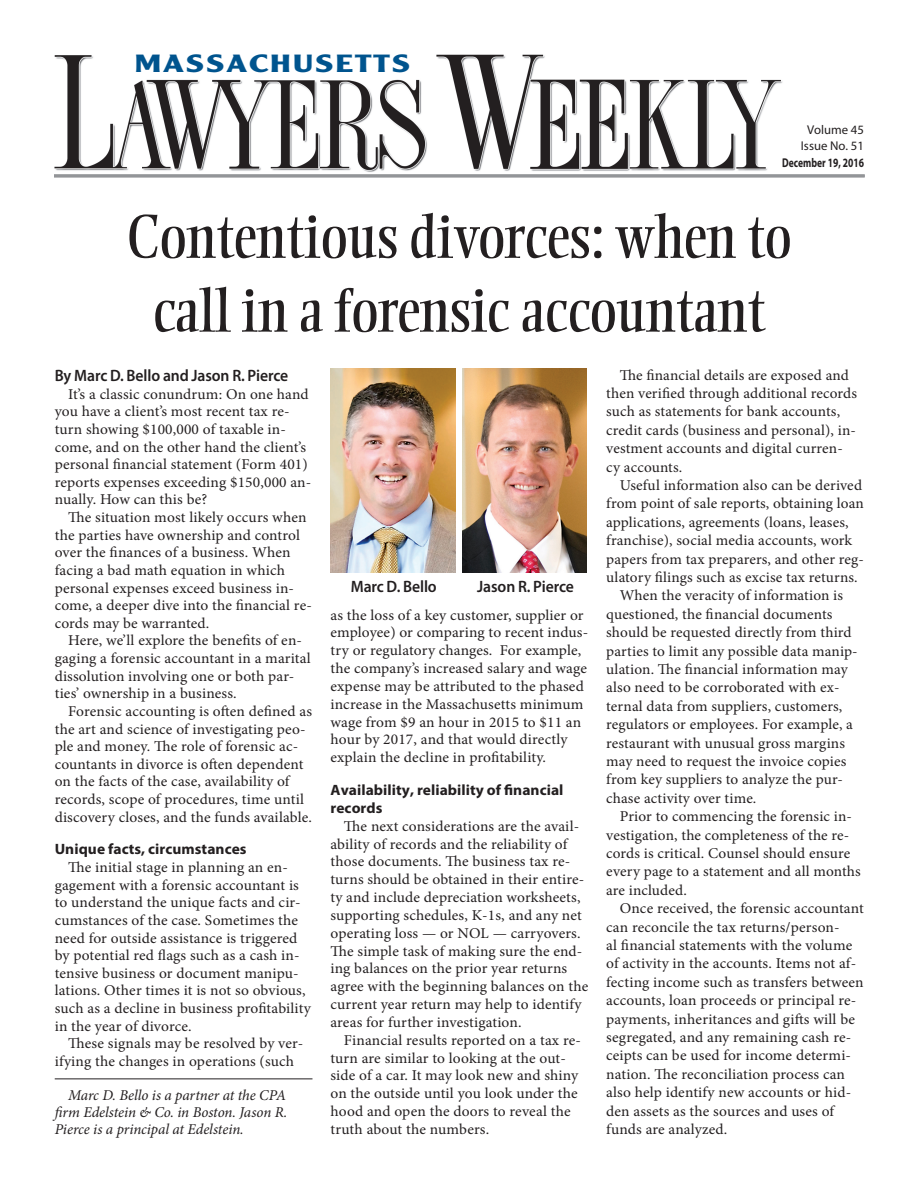
<style>
.page{position:relative;width:918px;height:1188px;background:#fff}
.page>*{position:absolute;margin:0;border:0;box-sizing:border-box;transform-origin:0 0}
.VShead{font:61.5px/73.8px "Ellington";letter-spacing:-.005em;color:#231f20;text-align:center;scale:.9 1}
.t1{font:700 24.45px "Clearface Gothic LH";letter-spacing:.06em;color:#00548e;scale:1.39 1}
.BYLINE{font:600 16.5px "Myriad Pro";letter-spacing:-.005em;color:#231f20;scale:.95 1}
.t2{font:15px/18.5px "Minion Pro";letter-spacing:.01em;color:#231f20}
.bio__n{font:italic 15px/17.2px "Minion Pro";letter-spacing:-.01em;color:#231f20;text-align:justify}
.BREAKER___space_abov{font:700 15px/17.9px "Myriad Pro";letter-spacing:.005em;color:#231f20}
.t3{font:12.75px/16.5px "Myriad Pro";color:#231f20;text-align:center}
.t4{font:700 12.75px "Myriad Pro";color:#231f20;scale:.75 1}
</style>
<div class="page">
<img style="left:55px;top:54px;width:728px;height:118px">
<hr style="left:54px;top:174px;width:811px;height:3px;background:#939598">
<img style="left:330px;top:369px;width:125px;height:204px">
<img style="left:462px;top:369px;width:125px;height:203px">
<hr style="left:55px;top:1078px;width:257px;height:1px;background:#231f20">
<p class="t1" style="left:135px;top:50px;width:200px">MASSACHUSETTS</p>
<p class="t3" style="left:801px;top:121px;width:65px">Volume 45<br>Issue No. 51</p>
<p class="t4" style="left:782px;top:154px;width:111px">December 19, 2016</p>
<p class="VShead" style="left:126px;top:201px;width:741px">Contentious divorces: when to call in a forensic accountant</p>
<p class="BYLINE" style="left:55px;top:365px;width:247px">By Marc D. Bello and Jason R. Pierce</p>
<p class="t2" style="left:55px;top:385px;width:258px;line-height:17.7px;text-indent:14px">It’s a classic conundrum: On one hand you have a client’s most recent tax re&shy;turn showing $100,000 of taxable in&shy;come, and on the other hand the client’s personal financial statement (Form 401) reports expenses exceeding $150,000 an&shy;nually. How can this be?</p>
<p class="t2" style="left:55px;top:509px;width:259px;line-height:17.7px;text-indent:14px">The situation most likely occurs when the parties have ownership and control over the finances of a business. When facing a bad math equation in which personal expenses exceed business in&shy;come, a deeper dive into the financial re&shy;cords may be warranted.</p>
<p class="t2" style="left:55px;top:632px;width:258px;line-height:17.7px;text-indent:14px">Here, we’ll explore the benefits of en&shy;gaging a forensic accountant in a marital dissolution involving one or both par&shy;ties’ ownership in a business.</p>
<p class="t2" style="left:55px;top:702px;width:259px;line-height:17.7px;text-indent:14px">Forensic accounting is often defined as the art and science of investigating peo&shy;ple and money. The role of forensic ac&shy;countants in divorce is often dependent on the facts of the case, availability of records, scope of procedures, time until discovery closes, and the funds available.</p>
<p class="BREAKER___space_abov" style="left:55px;top:840px;width:193px">Unique facts, circumstances</p>
<p class="t2" style="left:55px;top:858px;width:258px;line-height:17.7px;text-indent:14px">The initial stage in planning an en&shy;gagement with a forensic accountant is to understand the unique facts and cir&shy;cumstances of the case. Sometimes the need for outside assistance is triggered by potential red flags such as a cash in&shy;tensive business or document manipu&shy;lations. Other times it is not so obvious, such as a decline in business profitability in the year of divorce.</p>
<p class="t2" style="left:55px;top:1035px;width:250px;line-height:17.7px;text-indent:14px">These signals may be resolved by ver&shy;ifying the changes in operations (such</p>
<p class="bio__n" style="left:55px;top:1086px;width:234px;text-indent:14px">Marc D. Bello is a partner at the CPA firm Edelstein &amp; Co. in Boston. Jason R.<br>Pierce is a principal at Edelstein.</p>
<p class="BYLINE" style="left:351px;top:576px;width:92px">Marc D. Bello</p>
<p class="BYLINE" style="left:477px;top:576px;width:103px">Jason R. Pierce</p>
<p class="t2" style="left:330px;top:606px;width:259px;line-height:17.9px">as the loss of a key customer, supplier or employee) or comparing to recent indus&shy;try or regulatory changes. For example, the company’s increased salary and wage expense may be attributed to the phased increase in the Massachusetts minimum wage from $9 an hour in 2015 to $11 an hour by 2017, and that would directly explain the decline in profitability.</p>
<p class="BREAKER___space_abov" style="left:330px;top:781px;width:235px">Availability, reliability of financial records</p>
<p class="t2" style="left:330px;top:817px;width:259px;line-height:17.9px;text-indent:14px">The next considerations are the avail&shy;ability of records and the reliability of those documents. The business tax re&shy;turns should be obtained in their entire&shy;ty and include depreciation worksheets, supporting schedules, K-1s, and any net operating loss — or NOL — carryovers.<br>The simple task of making sure the end&shy;ing balances on the prior year returns agree with the beginning balances on the current year return may help to identify areas for further investigation.</p>
<p class="t2" style="left:330px;top:1031px;width:252px;line-height:17.9px;text-indent:14px">Financial results reported on a tax re&shy;turn are similar to looking at the out&shy;side of a car. It may look new and shiny on the outside until you look under the hood and open the doors to reveal the truth about the numbers.</p>
<p class="t2" style="left:606px;top:366px;width:252px;text-indent:14px">The financial details are exposed and then verified through additional records such as statements for bank accounts, credit cards (business and personal), in&shy;vestment accounts and digital curren&shy;cy accounts.</p>
<p class="t2" style="left:606px;top:476px;width:259px;text-indent:14px">Useful information also can be derived from point of sale reports, obtaining loan applications, agreements (loans, leases, franchise), social media accounts, work papers from tax preparers, and other reg&shy;ulatory filings such as excise tax returns.</p>
<p class="t2" style="left:606px;top:586px;width:253px;text-indent:14px">When the veracity of information is questioned, the financial documents should be requested directly from third parties to limit any possible data manip&shy;ulation. The financial information may also need to be corroborated with ex&shy;ternal data from suppliers, customers, regulators or employees. For example, a restaurant with unusual gross margins may need to request the invoice copies from key suppliers to analyze the pur&shy;chase activity over time.</p>
<p class="t2" style="left:606px;top:807px;width:256px;text-indent:14px">Prior to commencing the forensic in&shy;vestigation, the completeness of the re&shy;cords is critical. Counsel should ensure every page to a statement and all months are included.</p>
<p class="t2" style="left:606px;top:899px;width:259px;text-indent:14px">Once received, the forensic accountant can reconcile the tax returns/person-<br>al financial statements with the volume of activity in the accounts. Items not af&shy;fecting income such as transfers between accounts, loan proceeds or principal re&shy;payments, inheritances and gifts will be segregated, and any remaining cash re&shy;ceipts can be used for income determi&shy;nation. The reconciliation process can also help identify new accounts or hid&shy;den assets as the sources and uses of funds are analyzed.</p>
</div>
